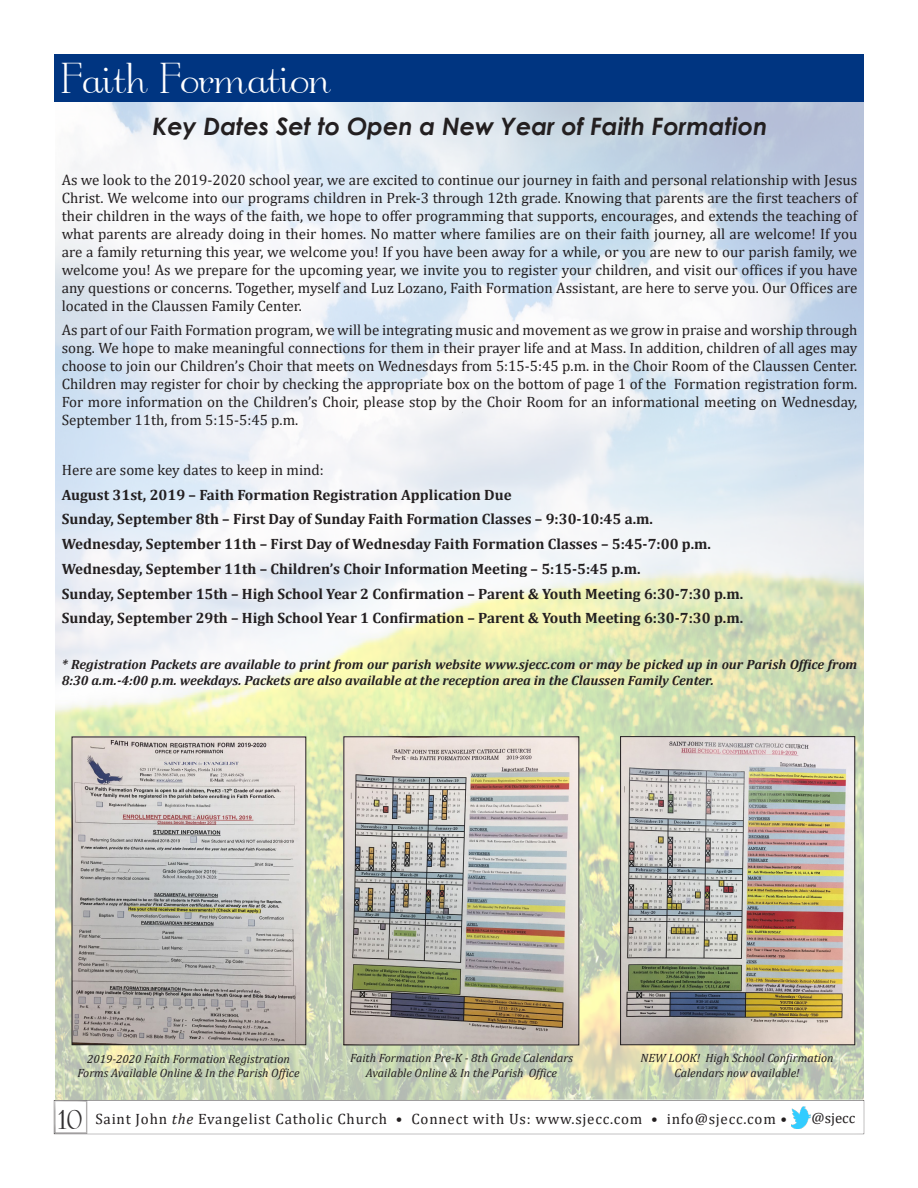
<style>
.page{position:relative;width:918px;height:1188px;background:#fff}
.page>*{position:absolute;margin:0;border:0;box-sizing:border-box;transform-origin:0 0}
.Main_Text_-_bulletin{font:45px "Garton";color:#fff}
.t1{font:36px "Garton";color:#312f30}
.Main_Text_-_bulletin-2{font:italic 700 24px "Century Gothic";color:#231f20}
.Main_Text_-_bulletin-3{font:15px/18px "Cambria";color:#231f20;text-align:justify}
.Main_Text_-_bulletin-4{font:700 15px "Cambria";color:#231f20}
.Main_Text_-_bulletin-5{font:15px "Cambria";letter-spacing:.05em;color:#231f20}
.t2{font:14.85px "Cambria";color:#231f20}
.Main_Text_-_bulletin-6{font:italic 700 13.5px/16.2px "Cambria";color:#231f20}
.Main_Text_-_bulletin-7{font:italic 12px/14.4px "Cambria";color:#231f20;text-align:center}
.s1{font-style:italic}
</style>
<div class="page">
<img style="left:791px;top:1106px;width:20px;height:22px">
<img style="left:56px;top:101px;width:808px;height:999px">
<div style="left:54px;top:54px;width:810px;height:47px;background:#003581"></div>
<img style="left:74px;top:739px;width:230px;height:304px">
<div style="left:72px;top:737px;width:234px;height:308px;border:1px solid #231f20"></div>
<img style="left:346px;top:739px;width:231px;height:304px">
<img style="left:622px;top:738px;width:231px;height:305px">
<div style="left:620px;top:736px;width:235px;height:309px;border:1px solid #231f20"></div>
<p class="Main_Text_-_bulletin" style="left:61px;top:57px;width:271px">Faith Formation</p>
<p class="Main_Text_-_bulletin-2" style="left:153px;top:108px;width:616px">Key Dates Set to Open a New Year of Faith Formation</p>
<p class="Main_Text_-_bulletin-3" style="left:62px;top:170px;width:797px">As we look to the 2019-2020 school year, we are excited to continue our journey in faith and personal relationship with Jesus Christ. We welcome into our programs children in Prek-3 through 12th grade. Knowing that parents are the first teachers of their children in the ways of the faith, we hope to offer programming that supports, encourages, and extends the teaching of what parents are already doing in their homes. No matter where families are on their faith journey, all are welcome! If you are a family returning this year, we welcome you! If you have been away for a while, or you are new to our parish family, we welcome you! As we prepare for the upcoming year, we invite you to register your children, and visit our offices if you have any questions or concerns. Together, myself and Luz Lozano, Faith Formation Assistant, are here to serve you. Our Offices are located in the Claussen Family Center.</p>
<p class="Main_Text_-_bulletin-3" style="left:62px;top:321px;width:797px">As part of our Faith Formation program, we will be integrating music and movement as we grow in praise and worship through song. We hope to make meaningful connections for them in their prayer life and at Mass. In addition, children of all ages may choose to join our Children’s Choir that meets on Wednesdays from 5:15-5:45 p.m. in the Choir Room of the Claussen Center.<br>Children may register for choir by checking the appropriate box on the bottom of page 1 of the Formation registration form.<br>For more information on the Children’s Choir, please stop by the Choir Room for an informational meeting on Wednesday, September 11th, from 5:15-5:45 p.m.</p>
<p class="Main_Text_-_bulletin-3" style="left:62px;top:461px;width:264px">Here are some key dates to keep in mind:</p>
<p class="Main_Text_-_bulletin-4" style="left:62px;top:484px;width:452px">August 31st, 2019 – Faith Formation Registration Application Due</p>
<p class="Main_Text_-_bulletin-4" style="left:62px;top:509px;width:593px">Sunday, September 8th – First Day of Sunday Faith Formation Classes – 9:30-10:45 a.m.</p>
<p class="Main_Text_-_bulletin-4" style="left:62px;top:533px;width:651px">Wednesday, September 11th – First Day of Wednesday Faith Formation Classes – 5:45-7:00 p.m.</p>
<p class="Main_Text_-_bulletin-4" style="left:62px;top:558px;width:580px">Wednesday, September 11th – Children’s Choir Information Meeting – 5:15-5:45 p.m.</p>
<p class="Main_Text_-_bulletin-4" style="left:62px;top:583px;width:683px">Sunday, September 15th – High School Year 2 Confirmation – Parent &amp; Youth Meeting 6:30-7:30 p.m.</p>
<p class="Main_Text_-_bulletin-4" style="left:62px;top:608px;width:683px">Sunday, September 29th – High School Year 1 Confirmation – Parent &amp; Youth Meeting 6:30-7:30 p.m.</p>
<p class="Main_Text_-_bulletin-6" style="left:62px;top:656px;width:797px">* Registration Packets are available to print from our parish website www.sjecc.com or may be picked up in our Parish Office from<br>8:30 a.m.-4:00 p.m. weekdays. Packets are also available at the reception area in the Claussen Family Center.</p>
<p class="Main_Text_-_bulletin-7" style="left:77px;top:1051px;width:224px">2019-2020 Faith Formation Registration<br>Forms Available Online &amp; In the Parish Office</p>
<p class="Main_Text_-_bulletin-7" style="left:350px;top:1050px;width:224px">Faith Formation Pre-K - 8th Grade Calendars<br>Available Online &amp; In the Parish Office</p>
<p class="Main_Text_-_bulletin-7" style="left:640px;top:1050px;width:195px">NEW LOOK! High School Confirmation<br>Calendars now available!</p>
<h2 class="t1" style="left:58px;top:1100px;width:25px">10</h2>
<p class="Main_Text_-_bulletin-5" style="left:95px;top:1110px;width:693px">Saint John <span class="s1">the</span> Evangelist Catholic Church • Connect with Us: www.sjecc.com • info@sjecc.com •</p>
<p class="t2" style="left:812px;top:1109px;width:45px">@sjecc</p>
</div>
